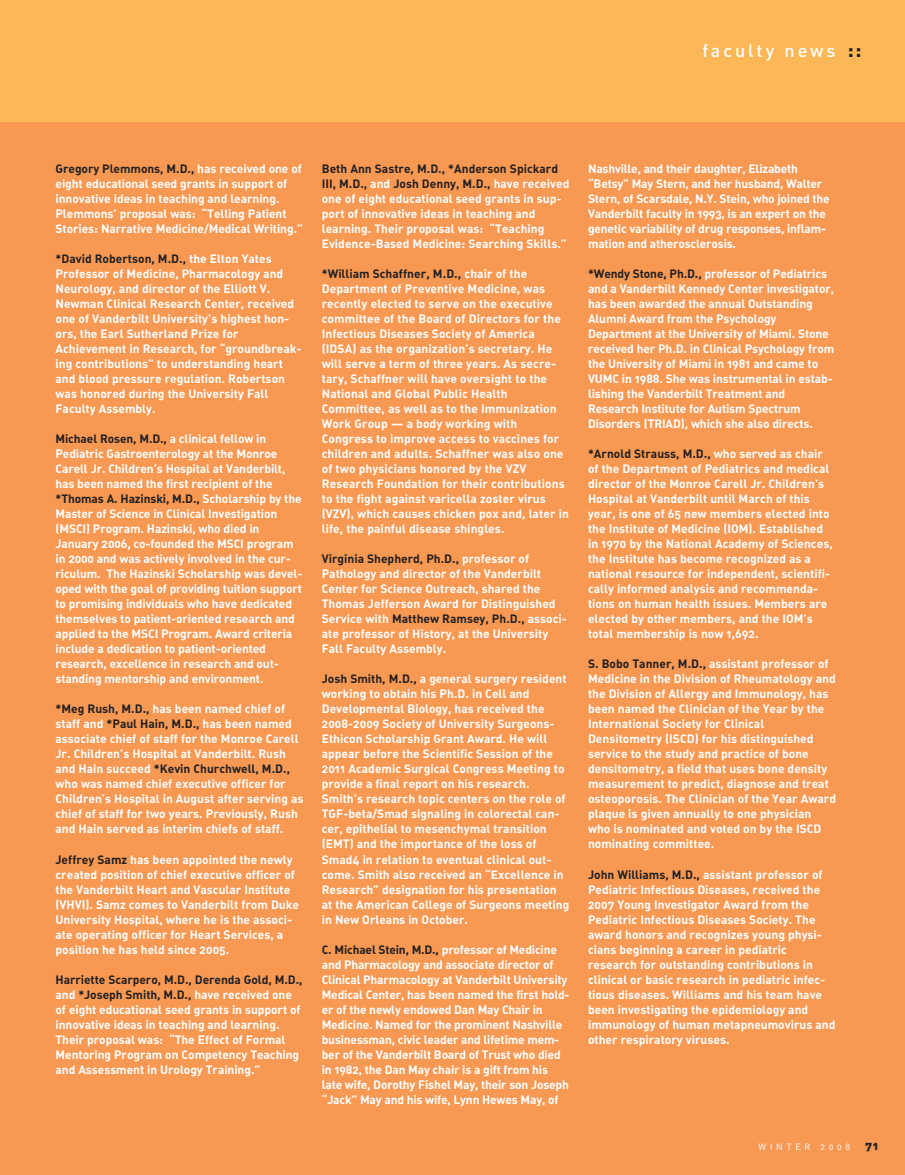
<style>
.page{position:relative;width:905px;height:1175px;background:#fff}
.page>*{position:absolute;margin:0;border:0;box-sizing:border-box;transform-origin:0 0}
.t1{font:18px "DIN Medium Alternate";letter-spacing:.16em;color:#fff}
.t2{font:12px/15px "DIN Bold Alternate";color:#fff}
.t3{font:9px "DIN Regular Alternate";letter-spacing:.415em;color:#fff}
.s1{font-family:"DIN";font-weight:700;font-size:21px;color:#231f20}
.s2{color:#231f20}
.s3{font-family:"DIN Black Alternate";font-size:12px;color:#231f20}
</style>
<div class="page">
<div style="left:0;top:108px;width:904px;height:1066px;background:#f79953"></div>
<div style="left:0;top:0;width:904px;height:122px;background:#fcb756"></div>
<h1 class="t1" style="left:702px;top:40px;width:160px">faculty news <span class="s1">::</span></h1>
<p class="t2" style="left:56px;top:161px;width:249px"><span class="s2">Gregory Plemmons, M.D.,</span> has received one of eight educational seed grants in support of innovative ideas in teaching and learning.<br>Plemmons’ proposal was: “Telling Patient Stories: Narrative Medicine/Medical Writing.”</p>
<p class="t2" style="left:56px;top:251px;width:247px"><span class="s2">*David Robertson, M.D.,</span> the Elton Yates Professor of Medicine, Pharmacology and Neurology, and director of the Elliott V.<br>Newman Clinical Research Center, received one of Vanderbilt University’s highest hon&shy;ors, the Earl Sutherland Prize for Achievement in Research, for “groundbreak&shy;ing contributions” to understanding heart and blood pressure regulation. Robertson was honored during the University Fall Faculty Assembly.</p>
<p class="t2" style="left:56px;top:431px;width:248px"><span class="s2">Michael Rosen, M.D.,</span> a clinical fellow in Pediatric Gastroenterology at the Monroe Carell Jr. Children’s Hospital at Vanderbilt, has been named the first recipient of the <span class="s2">*Thomas A. Hazinski, M.D.,</span> Scholarship by the Master of Science in Clinical Investigation (MSCI) Program. Hazinski, who died in January 2006, co-founded the MSCI program in 2000 and was actively involved in the cur&shy;riculum. The Hazinski Scholarship was devel&shy;oped with the goal of providing tuition support to promising individuals who have dedicated themselves to patient-oriented research and applied to the MSCI Program. Award criteria include a dedication to patient-oriented research, excellence in research and out&shy;standing mentorship and environment.</p>
<p class="t2" style="left:56px;top:701px;width:249px"><span class="s2">*Meg Rush, M.D.,</span> has been named chief of staff and <span class="s2">*Paul Hain, M.D.,</span> has been named associate chief of staff for the Monroe Carell Jr. Children’s Hospital at Vanderbilt. Rush and Hain succeed <span class="s2">*Kevin Churchwell, M.D., </span>who was named chief executive officer for Children’s Hospital in August after serving as chief of staff for two years. Previously, Rush and Hain served as interim chiefs of staff.</p>
<p class="t2" style="left:56px;top:851px;width:245px"><span class="s2">Jeffrey Samz</span> has been appointed the newly created position of chief executive officer of the Vanderbilt Heart and Vascular Institute (VHVI). Samz comes to Vanderbilt from Duke University Hospital, where he is the associ&shy;ate operating officer for Heart Services, a position he has held since 2005.</p>
<p class="t2" style="left:56px;top:971px;width:248px"><span class="s2">Harriette Scarpero, M.D., Derenda Gold, M.D., </span>and <span class="s2">*Joseph Smith, M.D.,</span> have received one of eight educational seed grants in support of innovative ideas in teaching and learning.<br>Their proposal was: “The Effect of Formal Mentoring Program on Competency Teaching and Assessment in Urology Training.”</p>
<p class="t2" style="left:322px;top:161px;width:249px"><span class="s2">Beth Ann Sastre, M.D., *Anderson Spickard III, M.D.,</span> and <span class="s2">Josh Denny, M.D.,</span> have received one of eight educational seed grants in sup&shy;port of innovative ideas in teaching and learning. Their proposal was: “Teaching Evidence-Based Medicine: Searching Skills.”</p>
<p class="t2" style="left:322px;top:266px;width:249px"><span class="s2">*William Schaffner, M.D.,</span> chair of the Department of Preventive Medicine, was recently elected to serve on the executive committee of the Board of Directors for the Infectious Diseases Society of America (IDSA) as the organization’s secretary. He will serve a term of three years. As secre&shy;tary, Schaffner will have oversight to the National and Global Public Health Committee, as well as to the Immunization Work Group — a body working with Congress to improve access to vaccines for children and adults. Schaffner was also one of two physicians honored by the VZV Research Foundation for their contributions to the fight against varicella zoster virus (VZV), which causes chicken pox and, later in life, the painful disease shingles.</p>
<p class="t2" style="left:322px;top:551px;width:246px"><span class="s2">Virginia Shepherd, Ph.D.,</span> professor of Pathology and director of the Vanderbilt Center for Science Outreach, shared the Thomas Jefferson Award for Distinguished Service with <span class="s2">Matthew Ramsey, Ph.D.,</span> associ&shy;ate professor of History, at the University Fall Faculty Assembly.</p>
<p class="t2" style="left:322px;top:671px;width:249px"><span class="s2">Josh Smith, M.D.,</span> a general surgery resident working to obtain his Ph.D. in Cell and Developmental Biology, has received the 2008-2009 Society of University Surgeons-Ethicon Scholarship Grant Award. He will appear before the Scientific Session of the 2011 Academic Surgical Congress Meeting to provide a final report on his research.<br>Smith’s research topic centers on the role of TGF-beta/Smad signaling in colorectal can&shy;cer, epithelial to mesenchymal transition (EMT) and the importance of the loss of Smad4 in relation to eventual clinical out&shy;come. Smith also received an “Excellence in Research” designation for his presentation at the American College of Surgeons meeting in New Orleans in October.</p>
<p class="t2" style="left:322px;top:941px;width:249px"><span class="s2">C. Michael Stein, M.D.,</span> professor of Medicine and Pharmacology and associate director of Clinical Pharmacology at Vanderbilt University Medical Center, has been named the first hold&shy;er of the newly endowed Dan May Chair in Medicine. Named for the prominent Nashville businessman, civic leader and lifetime mem&shy;ber of the Vanderbilt Board of Trust who died in 1982, the Dan May chair is a gift from his late wife, Dorothy Fishel May, their son Joseph “Jack” May and his wife, Lynn Hewes May, of</p>
<p class="t2" style="left:588px;top:161px;width:243px">Nashville, and their daughter, Elizabeth “Betsy” May Stern, and her husband, Walter Stern, of Scarsdale, N.Y. Stein, who joined the Vanderbilt faculty in 1993, is an expert on the genetic variability of drug responses, inflam&shy;mation and atherosclerosis.</p>
<p class="t2" style="left:588px;top:266px;width:248px"><span class="s2">*Wendy Stone, Ph.D.,</span> professor of Pediatrics and a Vanderbilt Kennedy Center investigator, has been awarded the annual Outstanding Alumni Award from the Psychology Department at the University of Miami. Stone received her Ph.D. in Clinical Psychology from the University of Miami in 1981 and came to VUMC in 1988. She was instrumental in estab&shy;lishing the Vanderbilt Treatment and Research Institute for Autism Spectrum Disorders (TRIAD), which she also directs.</p>
<p class="t2" style="left:588px;top:446px;width:246px"><span class="s2">*Arnold Strauss, M.D.,</span> who served as chair of the Department of Pediatrics and medical director of the Monroe Carell Jr. Children’s Hospital at Vanderbilt until March of this year, is one of 65 new members elected into the Institute of Medicine (IOM). Established in 1970 by the National Academy of Sciences, the Institute has become recognized as a national resource for independent, scientifi&shy;cally informed analysis and recommenda&shy;tions on human health issues. Members are elected by other members, and the IOM’s total membership is now 1,692.</p>
<p class="t2" style="left:588px;top:656px;width:249px"><span class="s2">S. Bobo Tanner, M.D.,</span> assistant professor of Medicine in the Division of Rheumatology and the Division of Allergy and Immunology, has been named the Clinician of the Year by the International Society for Clinical Densitometry (ISCD) for his distinguished service to the study and practice of bone densitometry, a field that uses bone density measurement to predict, diagnose and treat osteoporosis. The Clinician of the Year Award plaque is given annually to one physician who is nominated and voted on by the ISCD nominating committee.</p>
<p class="t2" style="left:588px;top:866px;width:249px"><span class="s2">John Williams, M.D.,</span> assistant professor of Pediatric Infectious Diseases, received the 2007 Young Investigator Award from the Pediatric Infectious Diseases Society. The award honors and recognizes young physi&shy;cians beginning a career in pediatric research for outstanding contributions in clinical or basic research in pediatric infec&shy;tious diseases. Williams and his team have been investigating the epidemiology and immunology of human metapneumovirus and other respiratory viruses.</p>
<p class="t3" style="left:758px;top:1141px;width:121px">WINTER 2008 <span class="s3">71</span></p>
</div>
